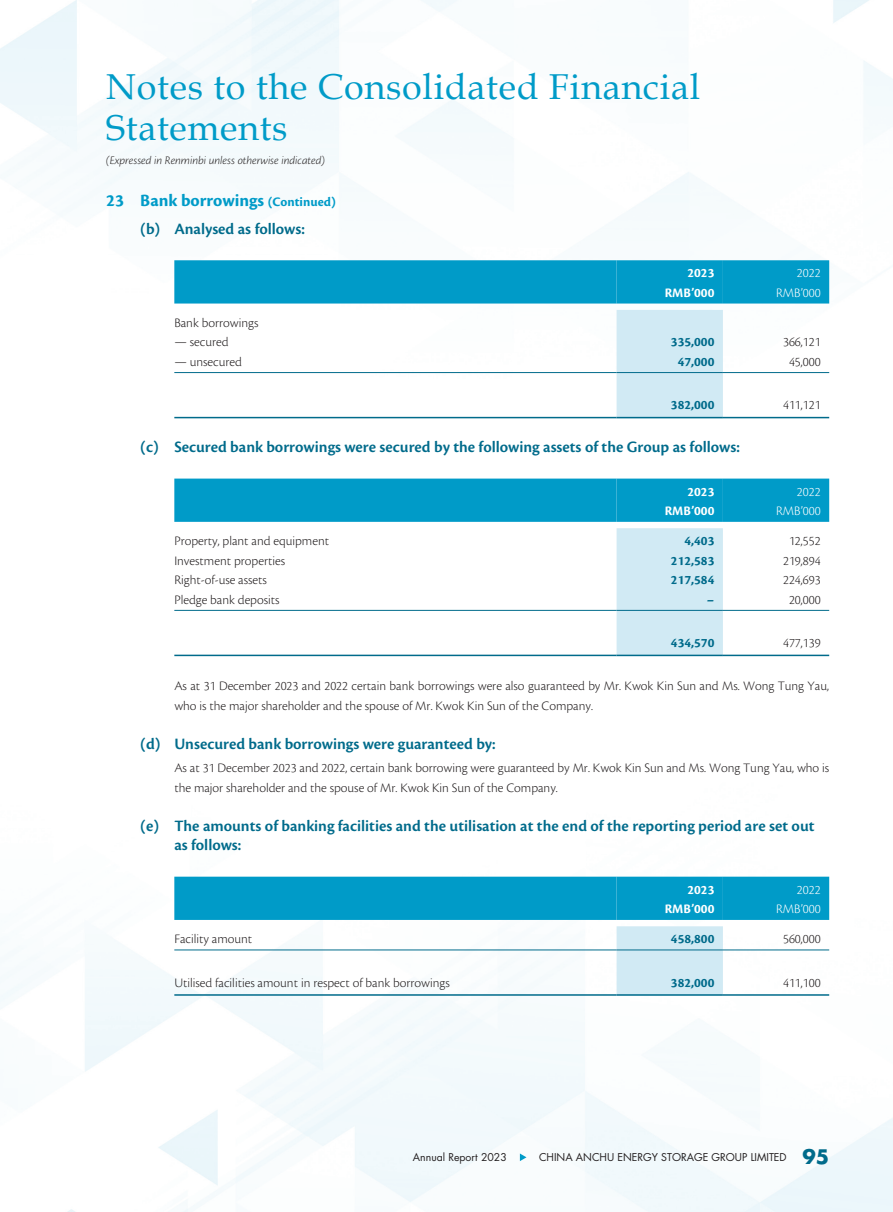
<style>
.page{position:relative;width:893px;height:1212px;background:#fff}
.page>*{position:absolute;margin:0;border:0;box-sizing:border-box;transform-origin:0 0}
.t1{font:36px/40.5px "Book Antiqua";letter-spacing:.02em;color:#009bc8}
.t2{font:700 19.5px "Futura Std";color:#006b8b}
._01_H1{font:700 18px "Cronos Pro";color:#009bc8}
._02_H2{font:600 16.5px/19.5px "Cronos Pro";color:#006b8b}
._00_txt{font:300 13.5px/19.5px "Cronos Pro";color:#231f20}
._50_Table_txt{font:300 13.5px "Cronos Pro";color:#231f20}
._50_Table_txt-2{font:700 13.5px "Cronos Pro";color:#006b8b}
._50_Table_txt-3{font:700 13.5px "Cronos Pro";color:#fff}
._50_Table_txt-4{font:300 13.5px "Cronos Pro";color:#fff}
.t3{font:italic 300 12px "Cronos Pro";letter-spacing:-.005em;color:#231f20}
.t4{font:10.5px "Futura Std";color:#231f20}
.s1{font-size:13.5px}
</style>
<div class="page">
<svg style="left:520px;top:1153px;width:6px;height:8px"></svg>
<div style="left:174px;top:260px;width:655px;height:43px;background:#009bc8"></div>
<div style="left:617px;top:310px;width:106px;height:107px;background:#d1eaf4"></div>
<hr style="left:174px;top:372px;width:443px;height:1px;background:#006b8b">
<hr style="left:617px;top:372px;width:106px;height:1px;background:#006b8b">
<hr style="left:723px;top:372px;width:106px;height:1px;background:#006b8b">
<hr style="left:174px;top:417px;width:443px;height:1px;background:#006b8b">
<hr style="left:617px;top:417px;width:106px;height:1px;background:#006b8b">
<hr style="left:723px;top:417px;width:106px;height:1px;background:#006b8b">
<div style="left:174px;top:479px;width:655px;height:43px;background:#009bc8"></div>
<div style="left:617px;top:528px;width:106px;height:127px;background:#d1eaf4"></div>
<hr style="left:174px;top:610px;width:443px;height:1px;background:#006b8b">
<hr style="left:617px;top:610px;width:106px;height:1px;background:#006b8b">
<hr style="left:723px;top:610px;width:106px;height:1px;background:#006b8b">
<hr style="left:174px;top:655px;width:443px;height:1px;background:#006b8b">
<hr style="left:617px;top:655px;width:106px;height:1px;background:#006b8b">
<hr style="left:723px;top:655px;width:106px;height:1px;background:#006b8b">
<div style="left:174px;top:877px;width:655px;height:43px;background:#009bc8"></div>
<div style="left:617px;top:926px;width:106px;height:68px;background:#d1eaf4"></div>
<hr style="left:174px;top:949px;width:443px;height:1px;background:#006b8b">
<hr style="left:617px;top:949px;width:106px;height:1px;background:#006b8b">
<hr style="left:723px;top:949px;width:106px;height:1px;background:#006b8b">
<hr style="left:174px;top:994px;width:443px;height:2px;background:#006b8b">
<hr style="left:617px;top:994px;width:106px;height:2px;background:#006b8b">
<hr style="left:723px;top:994px;width:106px;height:2px;background:#006b8b">
<h1 class="t1" style="left:106px;top:66px;width:595px">Notes to the Consolidated Financial<br>Statements</h1>
<p class="t3" style="left:106px;top:153px;width:220px">(Expressed in Renminbi unless otherwise indicated)</p>
<p class="_01_H1" style="left:106px;top:190px;width:231px">23 Bank borrowings <span class="s1">(Continued)</span></p>
<p class="_02_H2" style="left:140px;top:219px;width:166px">(b) Analysed as follows:</p>
<p class="_50_Table_txt-3" style="left:687px;top:265px;width:28px">2023</p>
<p class="_50_Table_txt-4" style="left:797px;top:265px;width:25px">2022</p>
<p class="_50_Table_txt-3" style="left:665px;top:285px;width:51px">RMB’000</p>
<p class="_50_Table_txt-4" style="left:776px;top:285px;width:46px">RMB’000</p>
<p class="_50_Table_txt" style="left:174px;top:315px;width:86px">Bank borrowings</p>
<p class="_50_Table_txt" style="left:174px;top:334px;width:56px">— secured</p>
<p class="_50_Table_txt-2" style="left:671px;top:334px;width:45px">335,000</p>
<p class="_50_Table_txt" style="left:783px;top:334px;width:39px">366,121</p>
<p class="_50_Table_txt" style="left:174px;top:354px;width:69px">— unsecured</p>
<p class="_50_Table_txt-2" style="left:678px;top:354px;width:38px">47,000</p>
<p class="_50_Table_txt" style="left:789px;top:354px;width:33px">45,000</p>
<p class="_50_Table_txt-2" style="left:671px;top:397px;width:45px">382,000</p>
<p class="_50_Table_txt" style="left:783px;top:397px;width:39px">411,121</p>
<p class="_02_H2" style="left:140px;top:438px;width:601px">(c) Secured bank borrowings were secured by the following assets of the Group as follows:</p>
<p class="_50_Table_txt-3" style="left:687px;top:484px;width:28px">2023</p>
<p class="_50_Table_txt-4" style="left:797px;top:484px;width:25px">2022</p>
<p class="_50_Table_txt-3" style="left:665px;top:503px;width:51px">RMB’000</p>
<p class="_50_Table_txt-4" style="left:776px;top:503px;width:46px">RMB’000</p>
<p class="_50_Table_txt" style="left:174px;top:533px;width:156px">Property, plant and equipment</p>
<p class="_50_Table_txt-2" style="left:684px;top:533px;width:31px">4,403</p>
<p class="_50_Table_txt" style="left:789px;top:533px;width:33px">12,552</p>
<p class="_50_Table_txt" style="left:174px;top:553px;width:112px">Investment properties</p>
<p class="_50_Table_txt-2" style="left:671px;top:553px;width:45px">212,583</p>
<p class="_50_Table_txt" style="left:783px;top:553px;width:39px">219,894</p>
<p class="_50_Table_txt" style="left:174px;top:572px;width:94px">Right-of-use assets</p>
<p class="_50_Table_txt-2" style="left:671px;top:572px;width:45px">217,584</p>
<p class="_50_Table_txt" style="left:783px;top:572px;width:39px">224,693</p>
<p class="_50_Table_txt" style="left:174px;top:592px;width:107px">Pledge bank deposits</p>
<p class="_50_Table_txt-2" style="left:707px;top:592px;width:9px">–</p>
<p class="_50_Table_txt" style="left:789px;top:592px;width:33px">20,000</p>
<p class="_50_Table_txt-2" style="left:671px;top:635px;width:45px">434,570</p>
<p class="_50_Table_txt" style="left:783px;top:635px;width:39px">477,139</p>
<p class="_00_txt" style="left:174px;top:676px;width:656px">As at 31 December 2023 and 2022 certain bank borrowings were also guaranteed by Mr. Kwok Kin Sun and Ms. Wong Tung Yau, who is the major shareholder and the spouse of Mr. Kwok Kin Sun of the Company.</p>
<p class="_02_H2" style="left:140px;top:734px;width:357px">(d) Unsecured bank borrowings were guaranteed by:</p>
<p class="_00_txt" style="left:174px;top:758px;width:656px">As at 31 December 2023 and 2022, certain bank borrowing were guaranteed by Mr. Kwok Kin Sun and Ms. Wong Tung Yau, who is the major shareholder and the spouse of Mr. Kwok Kin Sun of the Company.</p>
<p class="_02_H2" style="left:174px;top:816px;width:642px;text-indent:-34px">(e) The amounts of banking facilities and the utilisation at the end of the reporting period are set out as follows:</p>
<p class="_50_Table_txt-3" style="left:687px;top:882px;width:28px">2023</p>
<p class="_50_Table_txt-4" style="left:797px;top:882px;width:25px">2022</p>
<p class="_50_Table_txt-3" style="left:665px;top:901px;width:51px">RMB’000</p>
<p class="_50_Table_txt-4" style="left:776px;top:901px;width:46px">RMB’000</p>
<p class="_50_Table_txt" style="left:174px;top:931px;width:79px">Facility amount</p>
<p class="_50_Table_txt-2" style="left:671px;top:931px;width:45px">458,800</p>
<p class="_50_Table_txt" style="left:783px;top:931px;width:39px">560,000</p>
<p class="_50_Table_txt" style="left:174px;top:975px;width:277px">Utilised facilities amount in respect of bank borrowings</p>
<p class="_50_Table_txt-2" style="left:671px;top:975px;width:45px">382,000</p>
<p class="_50_Table_txt" style="left:783px;top:975px;width:39px">411,100</p>
<p class="t4" style="left:413px;top:1150px;width:95px">Annual Report 2023</p>
<p class="t4" style="left:539px;top:1150px;width:249px">CHINA ANCHU ENERGY STORAGE GROUP LIMITED</p>
<h2 class="t2" style="left:802px;top:1144px;width:28px">95</h2>
</div>
